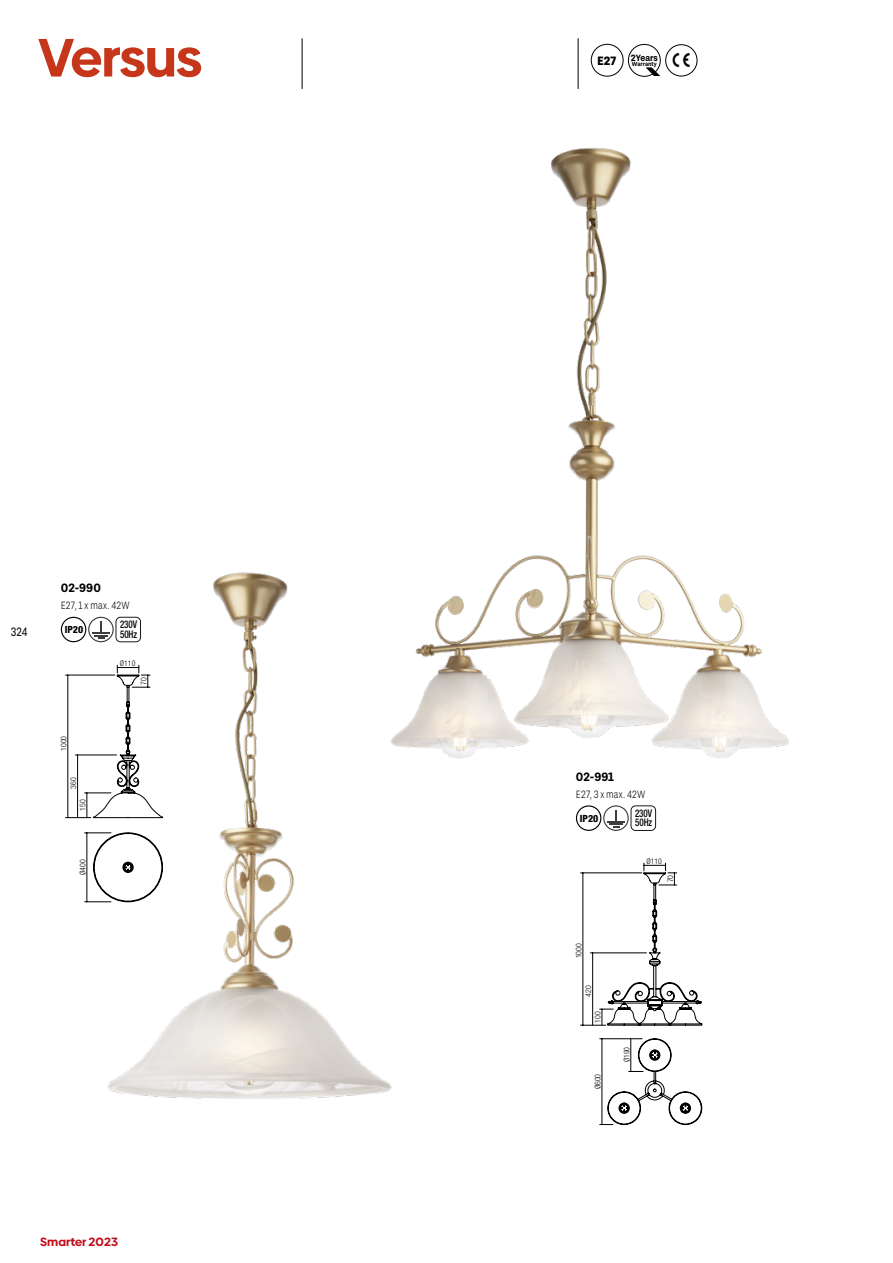
<style>
.page{position:relative;width:893px;height:1263px;background:#fff}
.page>*{position:absolute;margin:0;border:0;box-sizing:border-box;transform-origin:0 0}
.t1{font:700 54px "Biennale";letter-spacing:-.025em;color:#c6361b}
.t2{font:600 12px "Grtsk Exa";color:#000}
.t3{font:700 12px "Biennale";color:#c20e1a}
.t4{font:12px "Grtsk Exa";color:#000;scale:.85 1}
.t5{font:700 12px "Grtsk Exa";color:#000}
.t6{font:500 condensed 10.65px/9.4px "Helvetica Neue LTW1 G";letter-spacing:-.01em;color:#000;scale:.85 1}
.t7{font:300 10.5px "Grtsk Exa";letter-spacing:.03em;color:#000;scale:.85 1}
.t8{font:800 condensed 9.9px "Helvetica Neue LTW1 G";color:#000}
.t9{font:600 9px "Grtsk Exa";color:#000}
.t10{font:300 condensed 7.8px "Helvetica Neue LT Pro";color:#000}
.t11{font:600 6px "Grtsk Exa";color:#000}
</style>
<div class="page">
<hr style="left:302px;top:38px;width:1px;height:51px;background:#000">
<hr style="left:578px;top:38px;width:1px;height:51px;background:#000">
<div style="left:628px;top:44px;width:32px;height:33px;border:1px solid #000;border-radius:50%"></div>
<svg style="left:646px;top:67px;width:14px;height:9px"></svg>
<div style="left:665px;top:44px;width:32px;height:32px;border:1px solid #000;border-radius:50%"></div>
<div style="left:591px;top:44px;width:32px;height:32px;border:1px solid #000;border-radius:50%"></div>
<svg style="left:61px;top:617px;width:35px;height:25px"></svg>
<svg style="left:576px;top:805px;width:80px;height:26px"></svg>
<img style="left:96px;top:572px;width:296px;height:527px">
<img style="left:385px;top:148px;width:404px;height:622px">
<svg style="left:66px;top:665px;width:97px;height:237px"></svg>
<svg style="left:581px;top:863px;width:121px;height:262px"></svg>
<h1 class="t1" style="left:38px;top:23px;width:166px">Versus</h1>
<h2 class="t4" style="left:11px;top:624px;width:21px">324</h2>
<h2 class="t2" style="left:61px;top:581px;width:42px">02-990</h2>
<h3 class="t7" style="left:61px;top:599px;width:82px">E27, 1 x max. 42W</h3>
<p class="t8" style="left:65px;top:623px;width:20px">IP20</p>
<h3 class="t6" style="left:120px;top:620px;width:22px">230V<br>50Hz</h3>
<p class="t10" style="left:120px;top:659px;width:17px">Ø110</p>
<p class="t10" style="left:59px;top:751px;width:17px;rotate:-90deg">1000</p>
<p class="t10" style="left:69px;top:789px;width:13px;rotate:-90deg">360</p>
<p class="t10" style="left:78px;top:810px;width:13px;rotate:-90deg">150</p>
<p class="t10" style="left:78px;top:875px;width:17px;rotate:-90deg">Ø400</p>
<p class="t10" style="left:139px;top:685px;width:9px;rotate:-90deg">70</p>
<h2 class="t3" style="left:40px;top:1234px;width:79px">Smarter 2023</h2>
<p class="t9" style="left:631px;top:52px;width:28px">2Years</p>
<h2 class="t5" style="left:597px;top:53px;width:20px">E27</h2>
<p class="t11" style="left:632px;top:60px;width:26px">Warranty</p>
<h2 class="t2" style="left:576px;top:769px;width:40px">02-991</h2>
<h3 class="t7" style="left:576px;top:788px;width:83px">E27, 3 x max. 42W</h3>
<p class="t8" style="left:580px;top:812px;width:20px">IP20</p>
<h3 class="t6" style="left:635px;top:808px;width:22px">230V<br>50Hz</h3>
<p class="t10" style="left:646px;top:857px;width:17px">Ø110</p>
<p class="t10" style="left:574px;top:958px;width:17px;rotate:-90deg">1000</p>
<p class="t10" style="left:584px;top:996px;width:13px;rotate:-90deg">420</p>
<p class="t10" style="left:593px;top:1022px;width:13px;rotate:-90deg">100</p>
<p class="t10" style="left:593px;top:1089px;width:17px;rotate:-90deg">Ø600</p>
<p class="t10" style="left:622px;top:1062px;width:17px;rotate:-90deg">Ø190</p>
<p class="t10" style="left:666px;top:882px;width:9px;rotate:-90deg">70</p>
</div>
